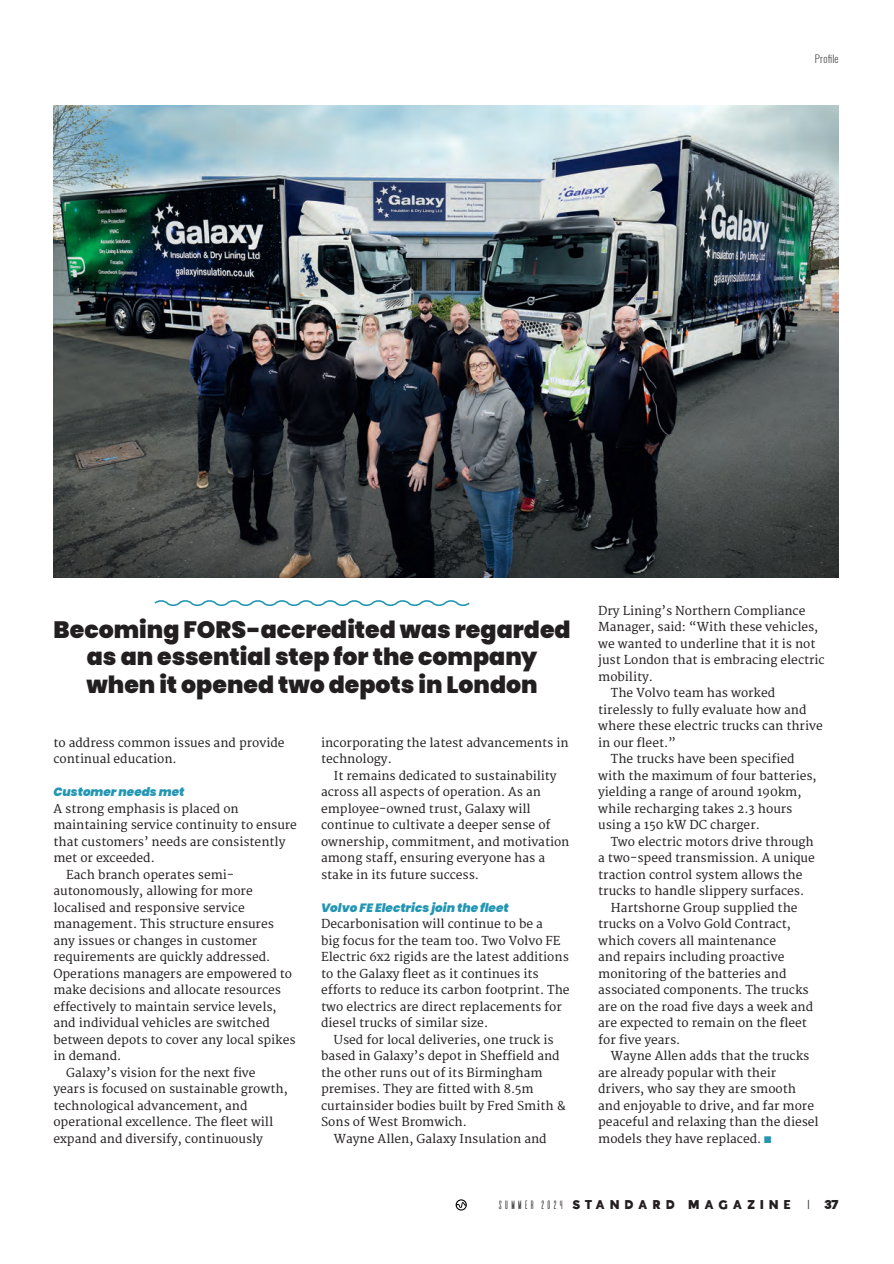
<style>
.page{position:relative;width:894px;height:1264px;background:#fff}
.page>*{position:absolute;margin:0;border:0;box-sizing:border-box;transform-origin:0 0}
.t1{font:900 23.7px/27.6px "Poppins";color:#231f20;text-align:center}
.t2{font:12px/16.5px "Merriweather";color:#231f20}
.t3{font:italic 900 12px "Poppins";color:#2296b2}
.t4{font:10.5px "De Valencia";color:#231f20}
.t5{font:10.5px "Indigo";letter-spacing:.555em;color:#231f20}
.t6{font:200 10.5px "Oswald";letter-spacing:.025em;color:#231f20}
.s1{font-family:"Alata";color:#2296b2}
.s2{font-family:"Indigo"}
</style>
<div class="page">
<svg style="left:456px;top:1199px;width:11px;height:11px"></svg>
<img style="left:53px;top:106px;width:785px;height:471px">
<svg style="left:154px;top:600px;width:316px;height:6px"></svg>
<p class="t6" style="left:815px;top:51px;width:25px">Profile</p>
<h1 class="t1" style="left:53px;top:616px;width:519px">Becoming FORS-accredited was regarded as an essential step for the company when it opened two depots in London</h1>
<p class="t2" style="left:53px;top:734px;width:233px">to address common issues and provide continual education.</p>
<p class="t3" style="left:53px;top:785px;width:132px">Customer needs met</p>
<p class="t2" style="left:53px;top:800px;width:187px">A strong emphasis is placed on</p>
<p class="t2" style="left:53px;top:817px;width:245px">maintaining service continuity to ensure</p>
<p class="t2" style="left:53px;top:833px;width:233px">that customers’ needs are consistently</p>
<p class="t2" style="left:53px;top:850px;width:103px">met or exceeded.</p>
<p class="t2" style="left:66px;top:866px;width:169px">Each branch operates semi-</p>
<p class="t2" style="left:53px;top:883px;width:201px">autonomously, allowing for more</p>
<p class="t2" style="left:53px;top:899px;width:193px">localised and responsive service</p>
<p class="t2" style="left:53px;top:916px;width:222px">management. This structure ensures</p>
<p class="t2" style="left:53px;top:932px;width:205px">any issues or changes in customer</p>
<p class="t2" style="left:53px;top:949px;width:218px">requirements are quickly addressed.</p>
<p class="t2" style="left:53px;top:965px;width:240px">Operations managers are empowered to</p>
<p class="t2" style="left:53px;top:982px;width:229px">make decisions and allocate resources</p>
<p class="t2" style="left:53px;top:998px;width:225px">effectively to maintain service levels,</p>
<p class="t2" style="left:53px;top:1015px;width:218px">and individual vehicles are switched</p>
<p class="t2" style="left:53px;top:1031px;width:244px">between depots to cover any local spikes</p>
<p class="t2" style="left:53px;top:1048px;width:69px">in demand.</p>
<p class="t2" style="left:66px;top:1064px;width:191px">Galaxy’s vision for the next five</p>
<p class="t2" style="left:53px;top:1081px;width:236px">years is focused on sustainable growth,</p>
<p class="t2" style="left:53px;top:1097px;width:196px">technological advancement, and</p>
<p class="t2" style="left:53px;top:1114px;width:221px">operational excellence. The fleet will</p>
<p class="t2" style="left:53px;top:1130px;width:211px">expand and diversify, continuously</p>
<p class="t2" style="left:321px;top:734px;width:249px">incorporating the latest advancements in technology.</p>
<p class="t2" style="left:321px;top:767px;width:250px;text-indent:13px">It remains dedicated to sustainability across all aspects of operation. As an employee-owned trust, Galaxy will continue to cultivate a deeper sense of ownership, commitment, and motivation among staff, ensuring everyone has a stake in its future success.</p>
<p class="t3" style="left:321px;top:900px;width:189px">Volvo FE Electrics join the fleet</p>
<p class="t2" style="left:321px;top:916px;width:250px">Decarbonisation will continue to be a<br>big focus for the team too. Two Volvo FE Electric 6x2 rigids are the latest additions to the Galaxy fleet as it continues its efforts to reduce its carbon footprint. The two electrics are direct replacements for diesel trucks of similar size.</p>
<p class="t2" style="left:334px;top:1031px;width:221px">Used for local deliveries, one truck is</p>
<p class="t2" style="left:321px;top:1048px;width:240px">based in Galaxy’s depot in Sheffield and</p>
<p class="t2" style="left:321px;top:1064px;width:223px">the other runs out of its Birmingham</p>
<p class="t2" style="left:321px;top:1081px;width:214px">premises. They are fitted with 8.5m</p>
<p class="t2" style="left:321px;top:1097px;width:246px">curtainsider bodies built by Fred Smith &amp;</p>
<p class="t2" style="left:321px;top:1114px;width:147px">Sons of West Bromwich.</p>
<p class="t2" style="left:334px;top:1130px;width:214px">Wayne Allen, Galaxy Insulation and</p>
<p class="t2" style="left:598px;top:602px;width:209px">Dry Lining’s Northern Compliance</p>
<p class="t2" style="left:598px;top:619px;width:222px">Manager, said: “With these vehicles,</p>
<p class="t2" style="left:598px;top:635px;width:219px">we wanted to underline that it is not</p>
<p class="t2" style="left:598px;top:652px;width:228px">just London that is embracing electric</p>
<p class="t2" style="left:598px;top:668px;width:56px">mobility.</p>
<p class="t2" style="left:611px;top:685px;width:166px">The Volvo team has worked</p>
<p class="t2" style="left:598px;top:701px;width:210px">tirelessly to fully evaluate how and</p>
<p class="t2" style="left:598px;top:718px;width:226px">where these electric trucks can thrive</p>
<p class="t2" style="left:598px;top:734px;width:79px">in our fleet.”</p>
<p class="t2" style="left:611px;top:751px;width:185px">The trucks have been specified</p>
<p class="t2" style="left:598px;top:767px;width:220px">with the maximum of four batteries,</p>
<p class="t2" style="left:598px;top:784px;width:205px">yielding a range of around 190km,</p>
<p class="t2" style="left:598px;top:800px;width:196px">while recharging takes 2.3 hours</p>
<p class="t2" style="left:598px;top:817px;width:163px">using a 150 kW DC charger.</p>
<p class="t2" style="left:611px;top:833px;width:204px">Two electric motors drive through</p>
<p class="t2" style="left:598px;top:850px;width:218px">a two-speed transmission. A unique</p>
<p class="t2" style="left:598px;top:866px;width:206px">traction control system allows the</p>
<p class="t2" style="left:598px;top:883px;width:208px">trucks to handle slippery surfaces.</p>
<p class="t2" style="left:611px;top:899px;width:188px">Hartshorne Group supplied the</p>
<p class="t2" style="left:598px;top:916px;width:194px">trucks on a Volvo Gold Contract,</p>
<p class="t2" style="left:598px;top:932px;width:179px">which covers all maintenance</p>
<p class="t2" style="left:598px;top:949px;width:188px">and repairs including proactive</p>
<p class="t2" style="left:598px;top:965px;width:190px">monitoring of the batteries and</p>
<p class="t2" style="left:598px;top:982px;width:212px">associated components. The trucks</p>
<p class="t2" style="left:598px;top:998px;width:216px">are on the road five days a week and</p>
<p class="t2" style="left:598px;top:1015px;width:210px">are expected to remain on the fleet</p>
<p class="t2" style="left:598px;top:1031px;width:84px">for five years.</p>
<p class="t2" style="left:611px;top:1048px;width:200px">Wayne Allen adds that the trucks</p>
<p class="t2" style="left:598px;top:1064px;width:179px">are already popular with their</p>
<p class="t2" style="left:598px;top:1081px;width:199px">drivers, who say they are smooth</p>
<p class="t2" style="left:598px;top:1097px;width:217px">and enjoyable to drive, and far more</p>
<p class="t2" style="left:598px;top:1114px;width:222px">peaceful and relaxing than the diesel</p>
<p class="t2" style="left:598px;top:1130px;width:174px">models they have replaced. <span class="s1">◼</span></p>
<p class="t4" style="left:497px;top:1199px;width:179px">SUMMER 2024 <span class="s2">S T A N D A R D</span></p>
<p class="t5" style="left:689px;top:1197px;width:103px">MAGAZINE</p>
<p class="t5" style="left:805px;top:1197px;width:34px">| 37</p>
</div>
